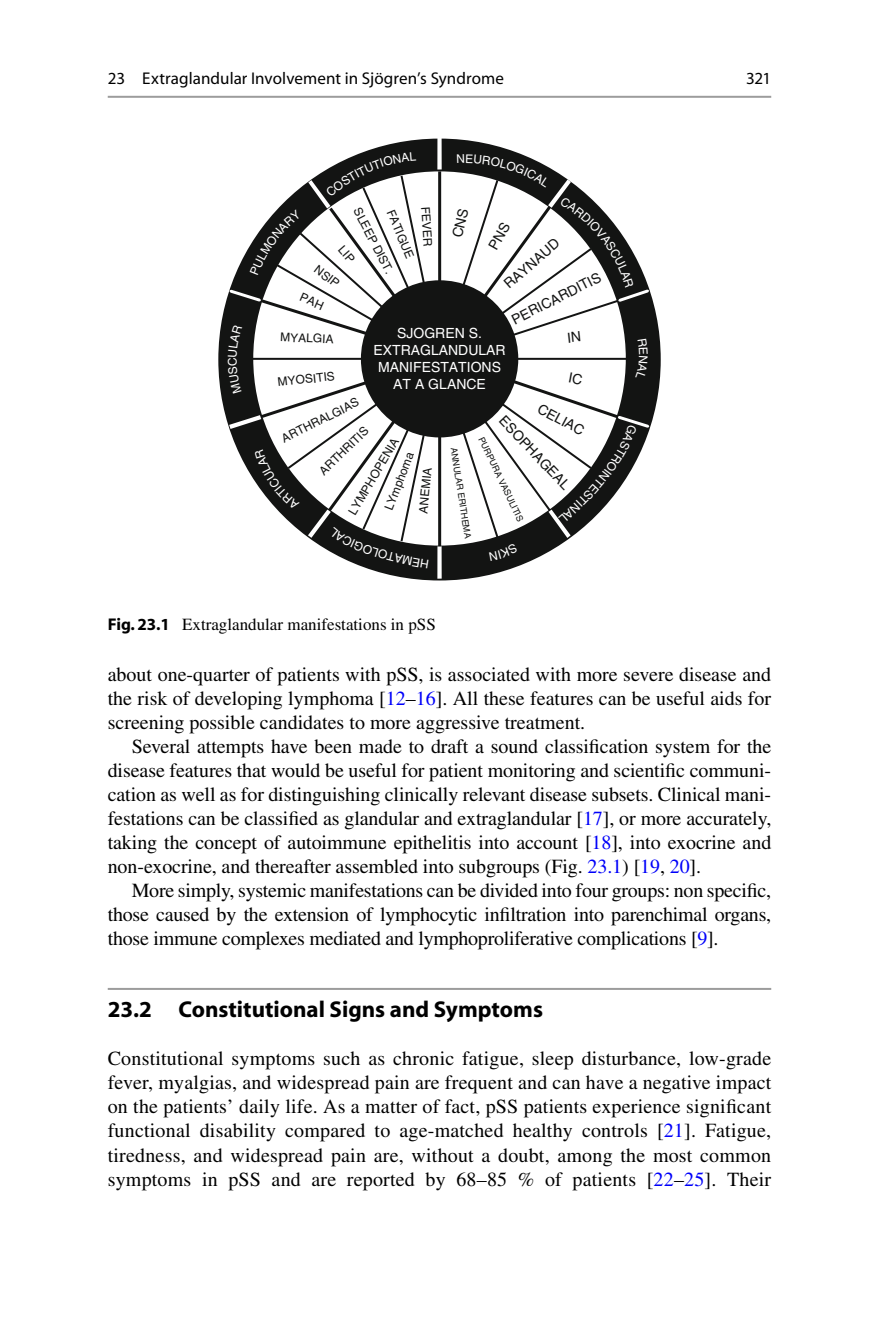
<style>
.page{position:relative;width:879px;height:1333px;background:#fff}
.page>*{position:absolute;margin:0;border:0;box-sizing:border-box;transform-origin:0 0}
.t1{font:700 23px "Txjlfy Myriad";color:#000}
.t2{font:20px/24px "Vktqbl Times";letter-spacing:-.005em;color:#000;text-align:justify}
.t3{font:17px "Sdxsjx Myriad";letter-spacing:.005em;color:#000}
.t4{font:17px "Vktqbl Times";color:#000}
.t5{font:14px/16.8px "Cbvmcf Helvetica";color:#fff;text-align:center}
.t6{font:14px "Cbvmcf Helvetica";color:#131413}
.t7{font:12px "Cbvmcf Helvetica";color:#131413}
.t8{font:9px "Cbvmcf Helvetica";color:#131413}
.s1{font-family:"Txjlfy Myriad";font-weight:700}
.s2{color:#0000fa}
</style>
<div class="page">
<hr style="left:108px;top:987px;width:663px;height:2px;background:#9c9c9c">
<div style="left:218px;top:139px;width:443px;height:441px;background:#131413;border-radius:50%"></div>
<div style="left:437px;top:546px;width:5px;height:32px;background:#fff"></div>
<div style="left:437px;top:137px;width:5px;height:32px;background:#fff"></div>
<hr style="left:108px;top:96px;width:663px;height:2px;background:#9c9c9c">
<svg style="left:228px;top:152px;width:421px;height:416px"></svg>
<p class="t3" style="left:108px;top:72px;width:398px">23 Extraglandular Involvement in Sjögren’s Syndrome</p>
<p class="t7" style="left:318px;top:264px;width:30px;rotate:37deg">NSIP</p>
<p class="t7" style="left:280px;top:332px;width:55px;rotate:2deg">MYALGIA</p>
<p class="t7" style="left:277px;top:377px;width:59px;rotate:-6deg">MYOSITIS</p>
<p class="t7" style="left:361px;top:206px;width:74px;rotate:63deg">SLEEP DIST.</p>
<p class="t7" style="left:394px;top:208px;width:54px;rotate:67deg">FATIGUE</p>
<p class="t7" style="left:430px;top:206px;width:42px;rotate:86deg">FEVER</p>
<p class="t6" style="left:502px;top:282px;width:70px;rotate:-41deg">RAYNAUD</p>
<p class="t6" style="left:510px;top:316px;width:100px;rotate:-27deg">PERICARDITIS</p>
<p class="t5" style="left:373px;top:326px;width:134px">SJOGREN S.<br>EXTRAGLANDULAR<br>MANIFESTATIONS<br>AT A GLANCE</p>
<p class="t7" style="left:280px;top:435px;width:86px;rotate:-27deg">ARTHRALGIAS</p>
<p class="t7" style="left:318px;top:469px;width:65px;rotate:-44deg">ARTHRITIS</p>
<p class="t7" style="left:348px;top:511px;width:88px;rotate:-59deg">LYMPHOPENIA</p>
<p class="t7" style="left:384px;top:508px;width:63px;rotate:-69deg">LYmphoma</p>
<p class="t7" style="left:419px;top:512px;width:48px;rotate:-84deg">ANEMIA</p>
<p class="t6" style="left:541px;top:403px;width:52px;rotate:28deg">CELIAC</p>
<p class="t6" style="left:506px;top:414px;width:97px;rotate:47deg">ESOPHAGEAL</p>
<p class="t8" style="left:484px;top:436px;width:94px;rotate:64deg">PURPURA VASULITIS</p>
<p class="t8" style="left:457px;top:447px;width:94px;rotate:81deg">ANNULAR ERITHEMA</p>
<p class="t4" style="left:108px;top:617px;width:329px"><span class="s1">Fig. 23.1</span> Extraglandular manifestations in pSS</p>
<p class="t3" style="left:746px;top:72px;width:27px">321</p>
<p class="t2" style="left:108px;top:664px;width:665px">about one-quarter of patients with pSS, is associated with more severe disease and the risk of developing lymphoma [ <span class="s2">12</span> – <span class="s2">16</span> ]. All these features can be useful aids for screening possible candidates to more aggressive treatment.</p>
<p class="t2" style="left:108px;top:736px;width:665px;text-indent:24px">Several attempts have been made to draft a sound classification system for the disease features that would be useful for patient monitoring and scientific communi&shy;cation as well as for distinguishing clinically relevant disease subsets. Clinical mani&shy;festations can be classified as glandular and extraglandular [ <span class="s2">17</span> ], or more accurately, taking the concept of autoimmune epithelitis into account [ <span class="s2">18</span> ], into exocrine and non-exocrine, and thereafter assembled into subgroups (Fig. <span class="s2">23.1</span> ) [ <span class="s2">19</span> , <span class="s2">20</span> ].</p>
<p class="t2" style="left:108px;top:880px;width:665px;text-indent:24px">More simply, systemic manifestations can be divided into four groups: non specific, those caused by the extension of lymphocytic infiltration into parenchimal organs, those immune complexes mediated and lymphoproliferative complications [ <span class="s2">9</span> ].</p>
<p class="t1" style="left:108px;top:1001px;width:437px">23.2 Constitutional Signs and Symptoms</p>
<p class="t2" style="left:108px;top:1048px;width:665px">Constitutional symptoms such as chronic fatigue, sleep disturbance, low-grade fever, myalgias, and widespread pain are frequent and can have a negative impact on the patients’ daily life. As a matter of fact, pSS patients experience significant functional disability compared to age-matched healthy controls [ <span class="s2">21</span> ]. Fatigue, tiredness, and widespread pain are, without a doubt, among the most common symptoms in pSS and are reported by 68–85 % of patients [ <span class="s2">22</span> – <span class="s2">25</span> ]. Their</p>
</div>
